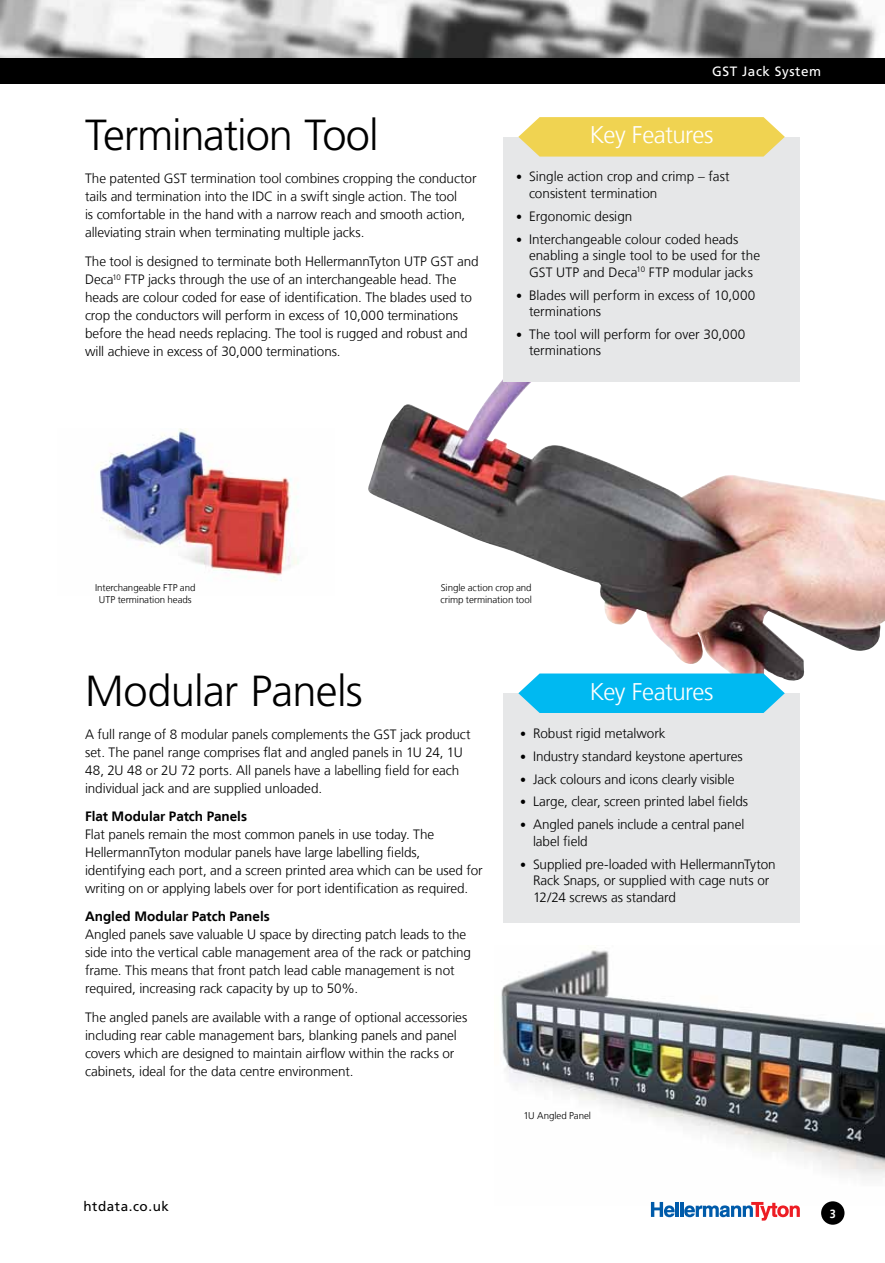
<style>
.page{position:relative;width:885px;height:1263px;background:#fff}
.page>*{position:absolute;margin:0;border:0;box-sizing:border-box;transform-origin:0 0}
.t1{font:300 43.5px "Frutiger LT Std";letter-spacing:-.02em;color:#000}
.t2{font:300 24px "Frutiger LT";letter-spacing:-.025em;color:#fff}
.t3{font:300 13.5px/18px "Frutiger LT";letter-spacing:-.005em;color:#000}
.t4{font:700 13.5px "Frutiger LT";letter-spacing:-.005em;color:#000}
.t5{font:13.5px "Frutiger LT Std";letter-spacing:.04em;color:#fff}
.t6{font:13.5px "Frutiger LT Std";letter-spacing:.04em;color:#000}
.t7{font:700 12px "Frutiger LT";color:#fff;scale:.9 1}
.t8{font:300 9.75px/11.7px "Frutiger LT";letter-spacing:-.005em;color:#000;text-align:center}
.s1{font-size:12px}
</style>
<div class="page">
<img style="left:0;top:0;width:878px;height:58px">
<img style="left:501px;top:947px;width:383px;height:258px">
<div style="left:0;top:58px;width:884px;height:26px;background:#000"></div>
<hr style="left:675px;top:1202px;width:3px;height:15px;background:#005baa">
<hr style="left:680px;top:1202px;width:3px;height:15px;background:#005baa">
<svg style="left:651px;top:1202px;width:23px;height:15px"></svg>
<svg style="left:684px;top:1202px;width:115px;height:18px"></svg>
<div style="left:821px;top:1201px;width:23px;height:24px;background:#000;border-radius:50%"></div>
<img style="left:100px;top:428px;width:199px;height:153px">
<img style="left:368px;top:370px;width:516px;height:311px">
<div style="left:503px;top:693px;width:296px;height:229px;background:#e6e7e8"></div>
<svg style="left:518px;top:673px;width:266px;height:40px;background:#15bdf0"></svg>
<div style="left:503px;top:137px;width:296px;height:244px;background:#e6e7e8"></div>
<svg style="left:518px;top:117px;width:266px;height:40px;background:#f0d55f"></svg>
<h1 class="t1" style="left:85px;top:110px;width:295px">Termination Tool</h1>
<p class="t3" style="left:85px;top:169px;width:393px">The patented GST termination tool combines cropping the conductor tails and termination into the IDC in a swift single action. The tool<br>is comfortable in the hand with a narrow reach and smooth action, alleviating strain when terminating multiple jacks.</p>
<p class="t3" style="left:85px;top:253px;width:395px">The tool is designed to terminate both HellermannTyton UTP GST and Deca<sup>10</sup> FTP jacks through the use of an interchangeable head. The heads are colour coded for ease of identification. The blades used to crop the conductors will perform in excess of 10,000 terminations before the head needs replacing. The tool is rugged and robust and will achieve in excess of 30,000 terminations.</p>
<p class="t5" style="left:712px;top:64px;width:110px">GST Jack System</p>
<h2 class="t2" style="left:590px;top:121px;width:125px">Key Features</h2>
<p class="t3" style="left:529px;top:169px;width:202px;line-height:16.5px;text-indent:-13px"><span class="s1">•</span> Single action crop and crimp – fast consistent termination</p>
<p class="t3" style="left:516px;top:207px;width:118px"><span class="s1">•</span> Ergonomic design</p>
<p class="t3" style="left:529px;top:231px;width:232px;line-height:16.5px;text-indent:-13px"><span class="s1">•</span> Interchangeable colour coded heads enabling a single tool to be used for the<br>GST UTP and Deca<sup>10</sup> FTP modular jacks</p>
<p class="t3" style="left:529px;top:287px;width:228px;line-height:16.5px;text-indent:-13px"><span class="s1">•</span> Blades will perform in excess of 10,000 terminations</p>
<p class="t3" style="left:529px;top:326px;width:218px;line-height:16.5px;text-indent:-13px"><span class="s1">•</span> The tool will perform for over 30,000 terminations</p>
<p class="t8" style="left:95px;top:582px;width:102px">Interchangeable FTP and<br>UTP termination heads</p>
<p class="t8" style="left:440px;top:582px;width:93px;text-align:left">Single action crop and crimp termination tool</p>
<h1 class="t1" style="left:85px;top:666px;width:279px">Modular Panels</h1>
<p class="t3" style="left:85px;top:725px;width:387px">A full range of 8 modular panels complements the GST jack product set. The panel range comprises flat and angled panels in 1U 24, 1U 48, 2U 48 or 2U 72 ports. All panels have a labelling field for each individual jack and are supplied unloaded.</p>
<p class="t4" style="left:85px;top:808px;width:163px">Flat Modular Patch Panels</p>
<p class="t3" style="left:85px;top:825px;width:399px">Flat panels remain the most common panels in use today. The HellermannTyton modular panels have large labelling fields, identifying each port, and a screen printed area which can be used for writing on or applying labels over for port identification as required.</p>
<p class="t4" style="left:85px;top:908px;width:186px">Angled Modular Patch Panels</p>
<p class="t3" style="left:85px;top:925px;width:387px">Angled panels save valuable U space by directing patch leads to the side into the vertical cable management area of the rack or patching frame. This means that front patch lead cable management is not required, increasing rack capacity by up to 50%.</p>
<p class="t3" style="left:85px;top:1009px;width:383px">The angled panels are available with a range of optional accessories including rear cable management bars, blanking panels and panel covers which are designed to maintain airflow within the racks or cabinets, ideal for the data centre environment.</p>
<p class="t6" style="left:83px;top:1199px;width:87px">htdata.co.uk</p>
<h2 class="t2" style="left:589px;top:678px;width:125px">Key Features</h2>
<p class="t3" style="left:520px;top:724px;width:147px"><span class="s1">•</span> Robust rigid metalwork</p>
<p class="t3" style="left:520px;top:747px;width:224px"><span class="s1">•</span> Industry standard keystone apertures</p>
<p class="t3" style="left:520px;top:770px;width:216px"><span class="s1">•</span> Jack colours and icons clearly visible</p>
<p class="t3" style="left:520px;top:793px;width:229px"><span class="s1">•</span> Large, clear, screen printed label fields</p>
<p class="t3" style="left:533px;top:816px;width:213px;line-height:16.5px;text-indent:-13px"><span class="s1">•</span> Angled panels include a central panel label field</p>
<p class="t3" style="left:533px;top:856px;width:244px;line-height:16.5px;text-indent:-13px"><span class="s1">•</span> Supplied pre-loaded with HellermannTyton<br>Rack Snaps, or supplied with cage nuts or<br>12/24 screws as standard</p>
<p class="t8" style="left:523px;top:1110px;width:69px">1U Angled Panel</p>
<p class="t7" style="left:829px;top:1206px;width:8px">3</p>
</div>
